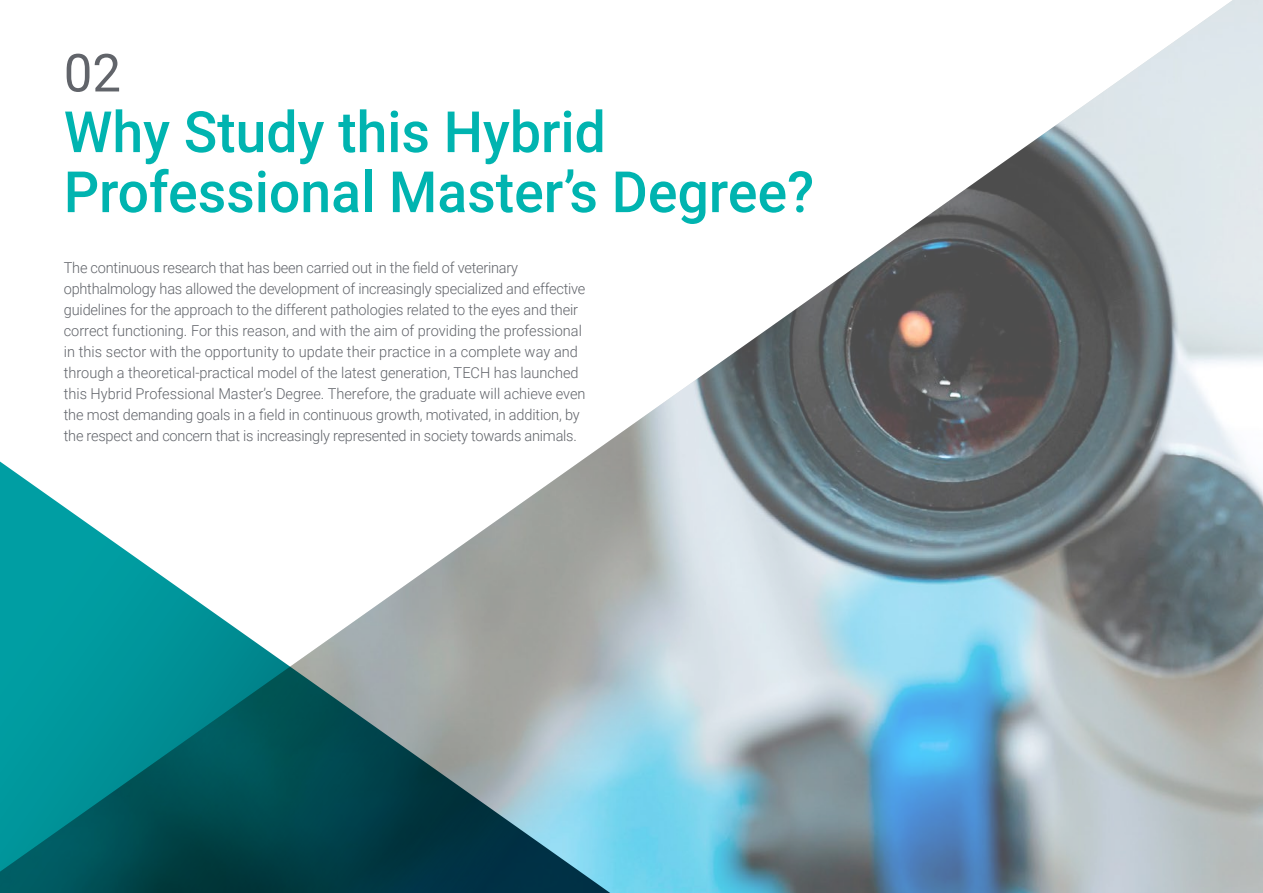
<style>
.page{position:relative;width:1263px;height:893px;background:#fff}
.page>*{position:absolute;margin:0;border:0;box-sizing:border-box;transform-origin:0 0}
.t1{font:500 57px/60px "Roboto";color:#00b4b0}
.t2{font:52.5px "Roboto";color:#61646a}
.t3{font:300 15px/21px "Roboto";letter-spacing:-.01em;color:#61646a}
</style>
<div class="page">
<img style="left:602px;top:0;width:661px;height:893px">
<svg style="left:0;top:446px;width:640px;height:447px"></svg>
<h2 class="t2" style="left:64px;top:36px;width:59px">02</h2>
<h1 class="t1" style="left:64px;top:100px;width:752px">Why Study this Hybrid<br>Professional Master’s Degree?</h1>
<p class="t3" style="left:64px;top:256px;width:523px">The continuous research that has been carried out in the field of veterinary ophthalmology has allowed the development of increasingly specialized and effective guidelines for the approach to the different pathologies related to the eyes and their correct functioning. For this reason, and with the aim of providing the professional in this sector with the opportunity to update their practice in a complete way and through a theoretical-practical model of the latest generation, TECH has launched this Hybrid Professional Master’s Degree. Therefore, the graduate will achieve even the most demanding goals in a field in continuous growth, motivated, in addition, by the respect and concern that is increasingly represented in society towards animals.</p>
</div>
